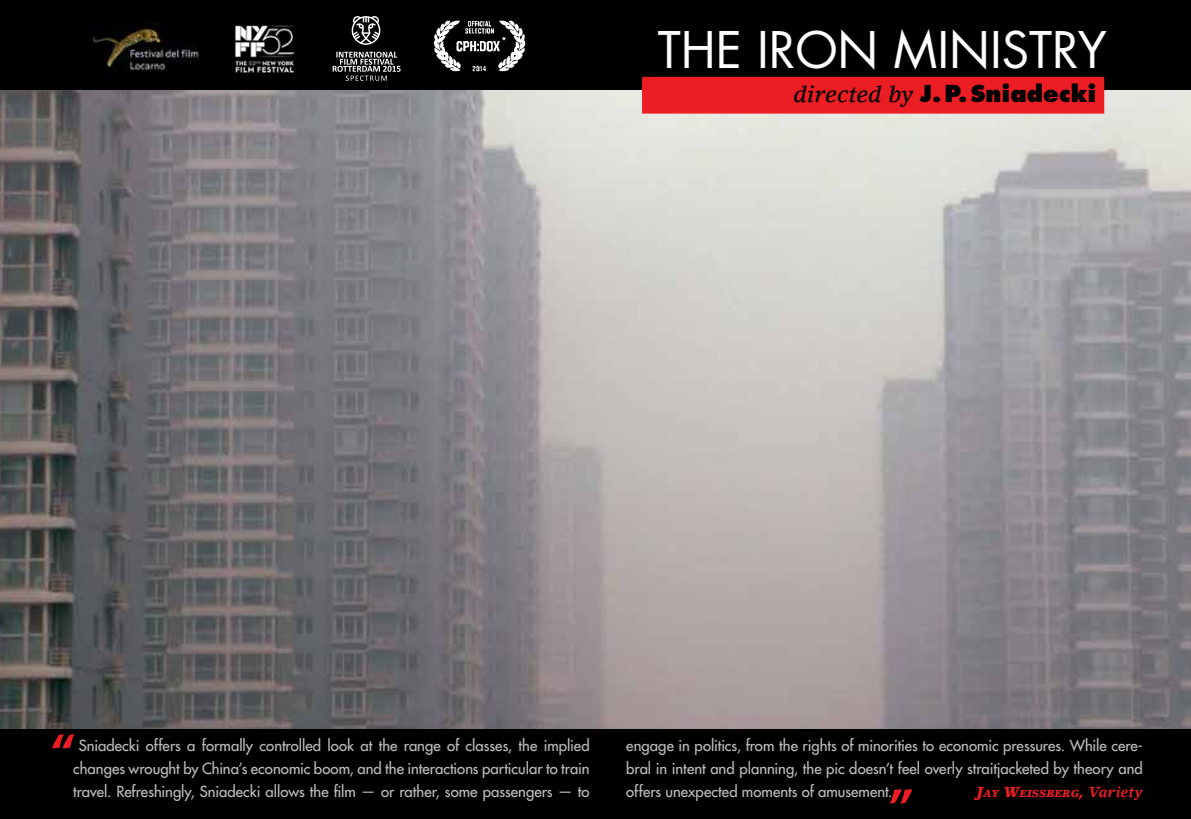
<style>
.page{position:relative;width:1191px;height:819px;background:#000}
.page>*{position:absolute;margin:0;border:0;box-sizing:border-box;transform-origin:0 0}
.t1{font:70px "Lino Letter LT";color:#ed1d24}
.t2{font:49px "Futura";color:#fff}
.t3{font:800 22.75px "Futura";color:#000}
.t4{font:14.88px/22.8px "Futura";letter-spacing:.005em;color:#bcbec0;text-align:center}
.t5{font:italic 900 10.15px "Lino Letter LT";letter-spacing:.02em;color:#ed1d24}
.s1{font-family:"Lino Letter LT";font-weight:500;font-style:italic}
.s2{font-size:14.35px}
.s3{font-weight:700;font-size:14.35px}
</style>
<div class="page">
<img style="left:0;top:91px;width:1191px;height:637px">
<div style="left:642px;top:77px;width:462px;height:14px;background:#ed1d24"></div>
<div style="left:642px;top:89px;width:462px;height:25px;background:#ed1d24"></div>
<svg style="left:658px;top:31px;width:81px;height:38px"></svg>
<div style="left:760px;top:30px;width:6px;height:39px;border:2px solid #0a0a0b"></div>
<svg style="left:772px;top:29px;width:103px;height:41px"></svg>
<svg style="left:894px;top:29px;width:43px;height:41px"></svg>
<div style="left:940px;top:30px;width:6px;height:39px;border:2px solid #0a0a0b"></div>
<svg style="left:952px;top:29px;width:35px;height:41px"></svg>
<div style="left:993px;top:30px;width:6px;height:39px;border:2px solid #0a0a0b"></div>
<svg style="left:1003px;top:30px;width:104px;height:39px"></svg>
<svg style="left:73px;top:738px;width:516px;height:63px"></svg>
<svg style="left:627px;top:738px;width:515px;height:63px"></svg>
<img style="left:434px;top:20px;width:91px;height:52px">
<img style="left:235px;top:25px;width:60px;height:48px">
<img style="left:90px;top:22px;width:109px;height:51px">
<svg style="left:352px;top:16px;width:28px;height:29px"></svg>
<svg style="left:333px;top:52px;width:67px;height:29px"></svg>
<h2 class="t2" style="left:658px;top:19px;width:450px">THE IRON MINISTRY</h2>
<h3 class="t3" style="left:793px;top:79px;width:304px"><span class="s1">directed by</span> J. P. Sniadecki</h3>
<h1 class="t1" style="left:50px;top:718px;width:30px">“</h1>
<p class="t4" style="left:73px;top:734px;width:518px">Sniadecki offers a formally controlled look at the range of classes, the implied changes wrought by China’s economic boom, and the interactions particular to train travel. Refreshingly, Sniadecki allows the film — or rather, some passengers — to</p>
<p class="t4" style="left:626px;top:734px;width:518px;text-align:justify">engage in politics, from the rights of minorities to economic pressures. While cere&shy;bral in intent and planning, the pic doesn’t feel overly straitjacketed by theory and offers unexpected moments of amusement.</p>
<h1 class="t1" style="left:887px;top:773px;width:30px">”</h1>
<p class="t5" style="left:976px;top:786px;width:168px"><span class="s2">J</span>AY <span class="s2">W</span>EISSBERG<span class="s2">,</span> <span class="s3">Variety</span></p>
</div>
